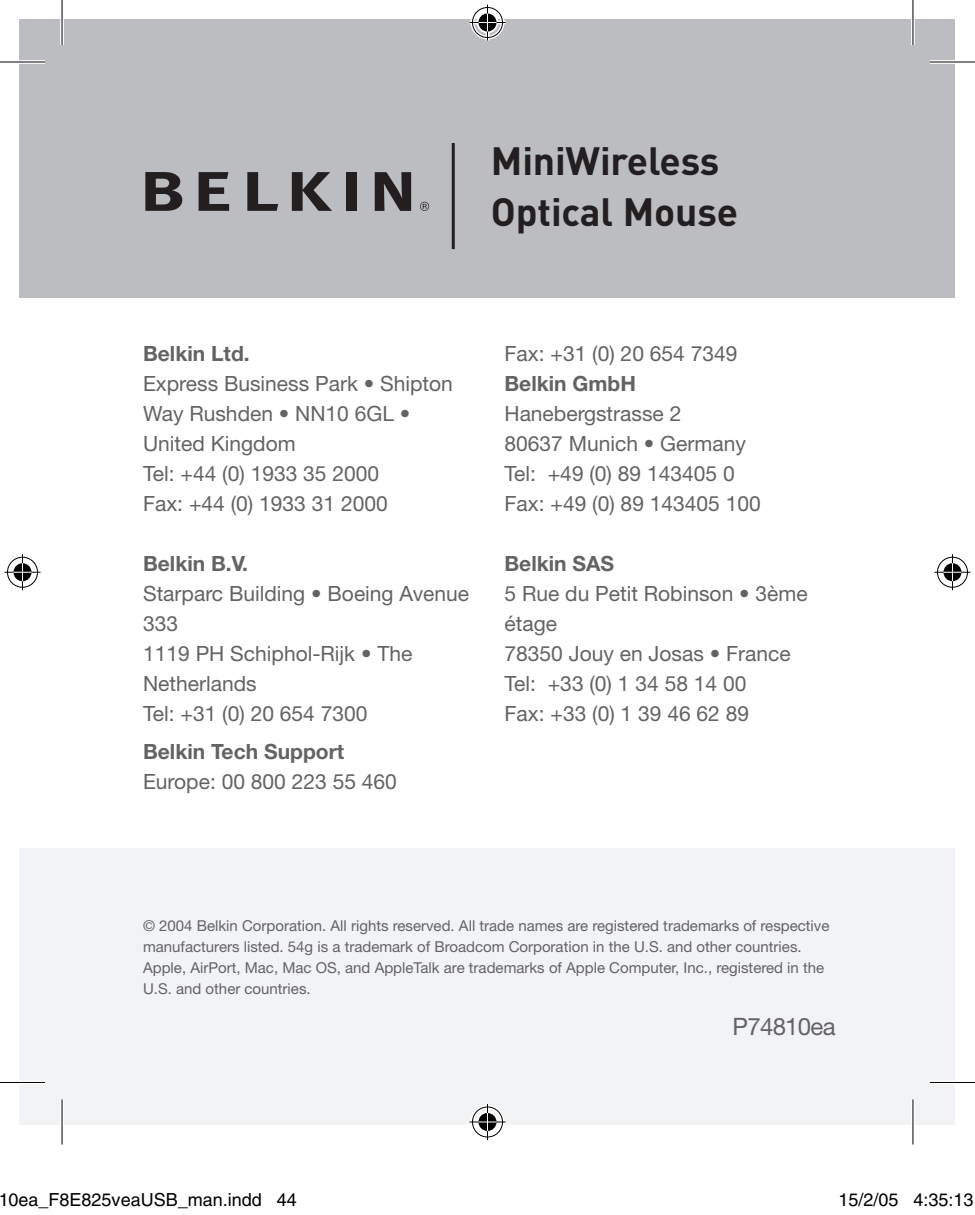
<style>
.page{position:relative;width:975px;height:1215px;background:#fff}
.page>*{position:absolute;margin:0;border:0;box-sizing:border-box;transform-origin:0 0}
.t1{font:700 39px/51px "DIN";letter-spacing:-.005em;color:#231f20}
.t2{font:24px "Helvetica Neue";letter-spacing:-.03em;color:#636366}
.t3{font:21px/30px "Helvetica Neue";color:#636366}
.t4{font:700 21px "Helvetica Neue";color:#636366}
.t5{font:18px "Helvetica";color:#000}
.t6{font:15px/21px "Helvetica Neue";color:#636366}
</style>
<div class="page">
<div style="left:19px;top:19px;width:936px;height:279px;background:#bcbdc0"></div>
<div style="left:19px;top:848px;width:936px;height:277px;background:#f2f3f4"></div>
<hr style="left:451px;top:143px;width:3px;height:106px;background:#231f20">
<svg style="left:247px;top:172px;width:31px;height:39px"></svg>
<svg style="left:145px;top:172px;width:37px;height:39px"></svg>
<svg style="left:198px;top:172px;width:31px;height:39px"></svg>
<svg style="left:292px;top:172px;width:40px;height:39px"></svg>
<div style="left:346px;top:172px;width:10px;height:39px;background:#231f20"></div>
<svg style="left:375px;top:172px;width:36px;height:39px"></svg>
<svg style="left:420px;top:202px;width:9px;height:9px"></svg>
<hr style="left:0;top:60px;width:45px;height:4px;background:#f7f7f7">
<hr style="left:929px;top:60px;width:45px;height:4px;background:#f7f7f7">
<hr style="left:0;top:1081px;width:45px;height:3px;background:#fff">
<hr style="left:929px;top:1081px;width:45px;height:3px;background:#fff">
<hr style="left:60px;top:0;width:4px;height:45px;background:#fff">
<hr style="left:60px;top:1099px;width:4px;height:45px;background:#fff">
<hr style="left:911px;top:0;width:3px;height:45px;background:#fff">
<hr style="left:911px;top:1099px;width:3px;height:45px;background:#fff">
<hr style="left:0;top:61px;width:45px;height:2px;background:#000">
<hr style="left:929px;top:61px;width:45px;height:2px;background:#000">
<hr style="left:0;top:1082px;width:45px;height:1px;background:#000">
<hr style="left:929px;top:1082px;width:45px;height:1px;background:#000">
<hr style="left:61px;top:0;width:2px;height:45px;background:#000">
<hr style="left:61px;top:1099px;width:2px;height:45px;background:#000">
<hr style="left:912px;top:0;width:1px;height:45px;background:#000">
<hr style="left:912px;top:1099px;width:1px;height:45px;background:#000">
<div style="left:470px;top:6px;width:34px;height:33px;border:4px solid #fff;border-radius:50%"></div>
<hr style="left:469px;top:21px;width:36px;height:3px;background:#fff">
<svg style="left:485px;top:6px;width:4px;height:35px"></svg>
<div style="left:476px;top:12px;width:22px;height:21px;border:4px solid #fff;border-radius:50%"></div>
<div style="left:472px;top:7px;width:31px;height:31px;border:1px solid #000;border-radius:50%"></div>
<hr style="left:469px;top:22px;width:36px;height:1px;background:#000">
<hr style="left:487px;top:5px;width:1px;height:36px;background:#000">
<svg style="left:478px;top:14px;width:18px;height:18px"></svg>
<div style="left:470px;top:1105px;width:34px;height:34px;border:4px solid #fff;border-radius:50%"></div>
<svg style="left:469px;top:1120px;width:36px;height:4px"></svg>
<svg style="left:485px;top:1104px;width:4px;height:35px"></svg>
<div style="left:476px;top:1111px;width:22px;height:22px;border:4px solid #fff;border-radius:50%"></div>
<div style="left:472px;top:1107px;width:31px;height:30px;border:1px solid #000;border-radius:50%"></div>
<hr style="left:469px;top:1121px;width:36px;height:1px;background:#000">
<hr style="left:487px;top:1104px;width:1px;height:36px;background:#000">
<svg style="left:478px;top:1113px;width:18px;height:18px"></svg>
<div style="left:6px;top:555px;width:33px;height:34px;border:4px solid #fff;border-radius:50%"></div>
<svg style="left:4px;top:570px;width:36px;height:4px"></svg>
<hr style="left:21px;top:554px;width:3px;height:36px;background:#fff">
<div style="left:12px;top:561px;width:21px;height:22px;border:4px solid #fff;border-radius:50%"></div>
<div style="left:7px;top:557px;width:31px;height:31px;border:1px solid #000;border-radius:50%"></div>
<hr style="left:4px;top:572px;width:36px;height:1px;background:#000">
<hr style="left:22px;top:554px;width:1px;height:36px;background:#000">
<svg style="left:14px;top:563px;width:18px;height:18px"></svg>
<div style="left:935px;top:555px;width:34px;height:34px;border:4px solid #fff;border-radius:50%"></div>
<svg style="left:934px;top:570px;width:36px;height:4px"></svg>
<svg style="left:950px;top:554px;width:4px;height:36px"></svg>
<div style="left:941px;top:561px;width:22px;height:22px;border:4px solid #fff;border-radius:50%"></div>
<div style="left:937px;top:557px;width:30px;height:31px;border:1px solid #000;border-radius:50%"></div>
<hr style="left:934px;top:572px;width:36px;height:1px;background:#000">
<hr style="left:951px;top:554px;width:1px;height:36px;background:#000">
<svg style="left:943px;top:563px;width:18px;height:18px"></svg>
<div style="left:10px;top:1194px;width:7px;height:12px;border:1px solid #fff;border-radius:50%"></div>
<div style="left:9px;top:1193px;width:9px;height:14px;border:1px solid #fff;border-radius:50%"></div>
<div style="left:880px;top:1194px;width:6px;height:12px;border:1px solid #fff;border-radius:50%"></div>
<div style="left:878px;top:1193px;width:10px;height:14px;border:1px solid #fff;border-radius:50%"></div>
<h1 class="t1" style="left:491px;top:134px;width:249px">MiniWireless<br>Optical Mouse</h1>
<p class="t4" style="left:143px;top:341px;width:108px">Belkin Ltd.</p>
<p class="t3" style="left:143px;top:368px;width:311px">Express Business Park • Shipton<br>Way Rushden • NN10 6GL •<br>United Kingdom<br>Tel: +44 (0) 1933 35 2000<br>Fax: +44 (0) 1933 31 2000</p>
<p class="t4" style="left:143px;top:551px;width:106px">Belkin B.V.</p>
<p class="t3" style="left:143px;top:578px;width:327px">Starparc Building • Boeing Avenue<br>333<br>1119 PH Schiphol-Rijk • The<br>Netherlands<br>Tel: +31 (0) 20 654 7300</p>
<p class="t4" style="left:143px;top:738px;width:203px">Belkin Tech Support</p>
<p class="t3" style="left:143px;top:767px;width:255px">Europe: 00 800 223 55 460</p>
<p class="t3" style="left:504px;top:339px;width:234px">Fax: +31 (0) 20 654 7349</p>
<p class="t4" style="left:504px;top:371px;width:133px">Belkin GmbH</p>
<p class="t3" style="left:504px;top:399px;width:258px">Hanebergstrasse 2<br>80637 Munich • Germany<br>Tel: +49 (0) 89 143405 0<br>Fax: +49 (0) 89 143405 100</p>
<p class="t4" style="left:504px;top:551px;width:111px">Belkin SAS</p>
<p class="t3" style="left:504px;top:579px;width:305px">5 Rue du Petit Robinson • 3ème étage<br>78350 Jouy en Josas • France<br>Tel: +33 (0) 1 34 58 14 00<br>Fax: +33 (0) 1 39 46 62 89</p>
<p class="t6" style="left:143px;top:915px;width:688px">© 2004 Belkin Corporation. All rights reserved. All trade names are registered trademarks of respective manufacturers listed. 54g is a trademark of Broadcom Corporation in the U.S. and other countries.<br>Apple, AirPort, Mac, Mac OS, and AppleTalk are trademarks of Apple Computer, Inc., registered in the U.S. and other countries.</p>
<p class="t2" style="left:732px;top:1013px;width:105px">P74810ea</p>
<p class="t5" style="left:-1px;top:1189px;width:300px">10ea_F8E825veaUSB_man.indd 44</p>
<p class="t5" style="left:838px;top:1189px;width:137px">15/2/05 4:35:13</p>
</div>
